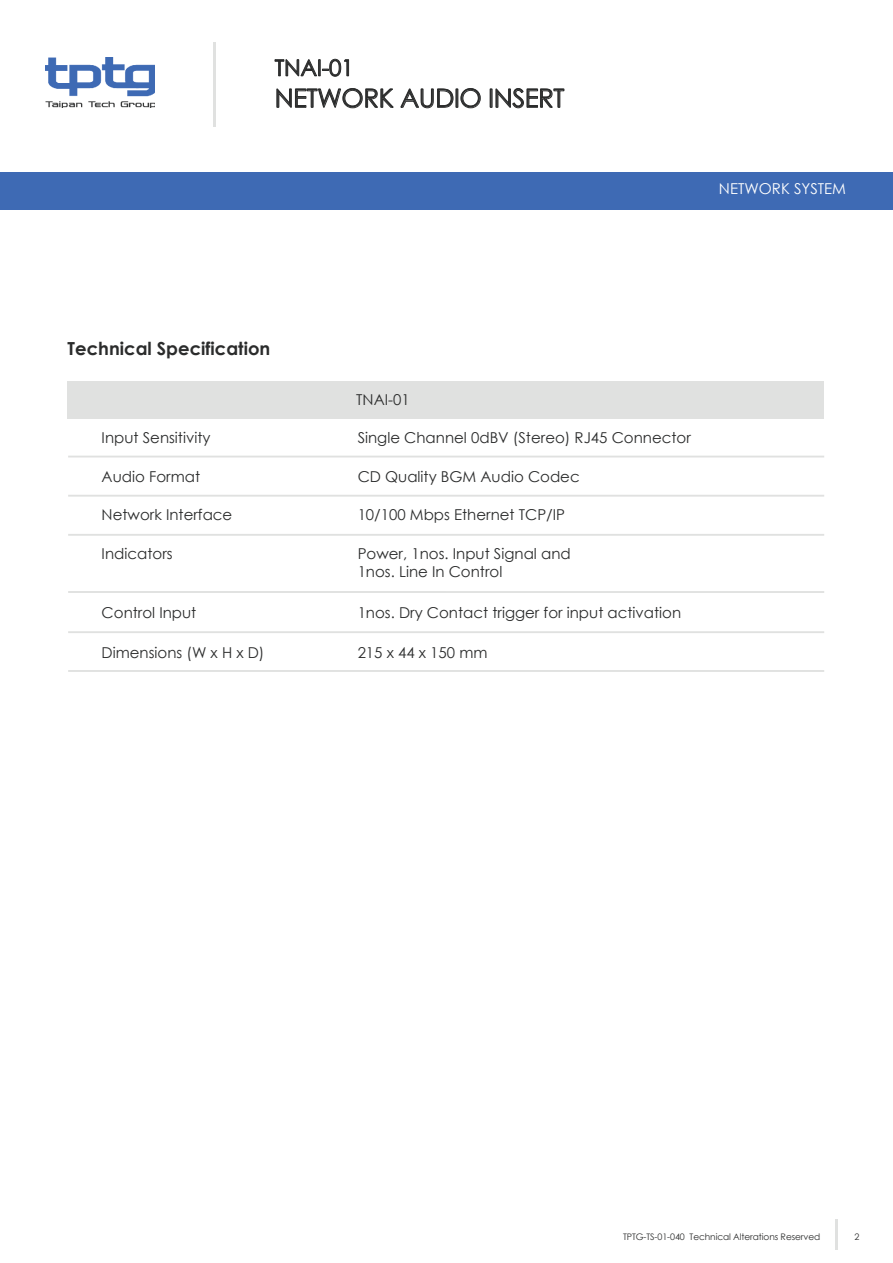
<style>
.page{position:relative;width:893px;height:1263px;background:#fff}
.page>*{position:absolute;margin:0;border:0;box-sizing:border-box;transform-origin:0 0}
.t1{font:25.5px "Century Gothic";letter-spacing:-.01em;color:#2b2c2c}
.t2{font:22.5px "Century Gothic";letter-spacing:-.01em;color:#2b2c2c}
.t3{font:700 18px "Century Gothic";color:#2b2c2c}
.t4{font:15px/18px "Century Gothic";color:#2b2c2c}
.t5{font:15px "Century Gothic";color:#fff}
.t6{font:9px "Century Gothic";letter-spacing:-.01em;color:#2b2c2c}
</style>
<div class="page">
<img style="left:45px;top:58px;width:110px;height:49px">
<hr style="left:213px;top:43px;width:3px;height:84px;background:#e0e1e0">
<svg style="left:275px;top:59px;width:74px;height:18px"></svg>
<svg style="left:277px;top:88px;width:117px;height:20px"></svg>
<svg style="left:400px;top:88px;width:81px;height:20px"></svg>
<svg style="left:490px;top:88px;width:74px;height:20px"></svg>
<hr style="left:835px;top:1219px;width:3px;height:31px;background:#e0e1e0">
<div style="left:0;top:172px;width:893px;height:37px;background:#3e6ab4"></div>
<div style="left:68px;top:381px;width:756px;height:37px;background:#e0e1e0"></div>
<hr style="left:68px;top:456px;width:756px;height:1px;background:#e0e1e0">
<hr style="left:68px;top:495px;width:756px;height:2px;background:#e0e1e0">
<hr style="left:68px;top:534px;width:756px;height:2px;background:#e0e1e0">
<hr style="left:68px;top:591px;width:756px;height:2px;background:#e0e1e0">
<hr style="left:68px;top:631px;width:756px;height:2px;background:#e0e1e0">
<hr style="left:68px;top:670px;width:756px;height:2px;background:#e0e1e0">
<h2 class="t2" style="left:275px;top:52px;width:81px">TNAI-01</h2>
<h1 class="t1" style="left:275px;top:80px;width:291px">NETWORK AUDIO INSERT</h1>
<p class="t5" style="left:719px;top:179px;width:129px">NETWORK SYSTEM</p>
<p class="t3" style="left:68px;top:335px;width:204px">Technical Specification</p>
<p class="t4" style="left:102px;top:428px;width:110px">Input Sensitivity</p>
<p class="t4" style="left:102px;top:467px;width:100px">Audio Format</p>
<p class="t4" style="left:102px;top:505px;width:132px">Network Interface</p>
<p class="t4" style="left:102px;top:544px;width:73px">Indicators</p>
<p class="t4" style="left:102px;top:603px;width:96px">Control Input</p>
<p class="t4" style="left:356px;top:390px;width:55px">TNAI-01</p>
<p class="t4" style="left:358px;top:428px;width:335px">Single Channel 0dBV (Stereo) RJ45 Connector</p>
<p class="t4" style="left:358px;top:467px;width:224px">CD Quality BGM Audio Codec</p>
<p class="t4" style="left:358px;top:505px;width:209px">10/100 Mbps Ethernet TCP/IP</p>
<p class="t4" style="left:358px;top:544px;width:215px">Power, 1nos. Input Signal and<br>1nos. Line In Control</p>
<p class="t4" style="left:358px;top:603px;width:325px">1nos. Dry Contact trigger for input activation</p>
<p class="t4" style="left:102px;top:643px;width:164px">Dimensions (W x H x D)</p>
<p class="t4" style="left:358px;top:643px;width:131px">215 x 44 x 150 mm</p>
<p class="t6" style="left:623px;top:1230px;width:199px">TPTG-TS-01-040 Technical Alterations Reserved</p>
<p class="t6" style="left:854px;top:1230px;width:6px">2</p>
</div>
